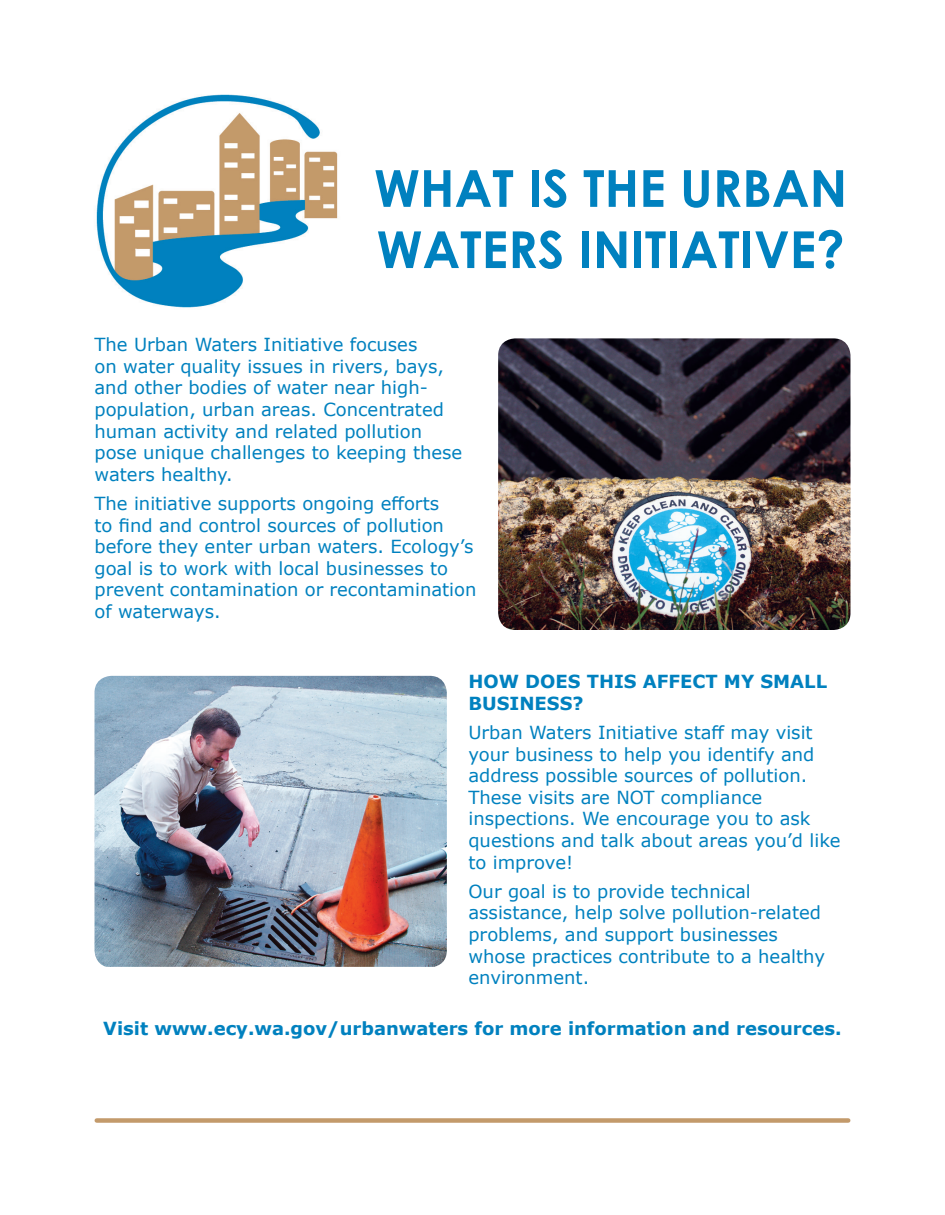
<style>
.page{position:relative;width:945px;height:1215px;background:#fff}
.page>*{position:absolute;margin:0;border:0;box-sizing:border-box;transform-origin:0 0}
.t1{font:700 51px/61.2px "Century Gothic";color:#0081bf}
.t2{font:18px/21.6px "Verdana";color:#0081bf}
.t3{font:700 18px/21.6px "Verdana";color:#0081bf}
</style>
<div class="page">
<img style="left:96px;top:94px;width:242px;height:214px">
<img style="left:498px;top:338px;width:352px;height:292px">
<img style="left:95px;top:676px;width:352px;height:291px">
<div style="left:97px;top:1118px;width:751px;height:5px;background:#c39a6b"></div>
<h2 class="t1" style="left:374px;top:155px;width:475px">WHAT IS THE URBAN<br>WATERS INITIATIVE?</h2>
<p class="t2" style="left:94px;top:334px;width:369px">The Urban Waters Initiative focuses<br>on water quality issues in rivers, bays, and other bodies of water near high&shy;population, urban areas. Concentrated human activity and related pollution pose unique challenges to keeping these waters healthy.</p>
<p class="t2" style="left:94px;top:492px;width:384px">The initiative supports ongoing efforts<br>to find and control sources of pollution before they enter urban waters. Ecology’s goal is to work with local businesses to prevent contamination or recontamination of waterways.</p>
<h3 class="t3" style="left:468px;top:671px;width:360px">HOW DOES THIS AFFECT MY SMALL<br>BUSINESS?</h3>
<p class="t2" style="left:468px;top:721px;width:374px">Urban Waters Initiative staff may visit your business to help you identify and address possible sources of pollution.<br>These visits are NOT compliance inspections. We encourage you to ask questions and talk about areas you’d like to improve!</p>
<p class="t2" style="left:468px;top:880px;width:358px">Our goal is to provide technical assistance, help solve pollution-related problems, and support businesses whose practices contribute to a healthy environment.</p>
<p class="t3" style="left:103px;top:1017px;width:740px">Visit www.ecy.wa.gov/urbanwaters for more information and resources.</p>
</div>
